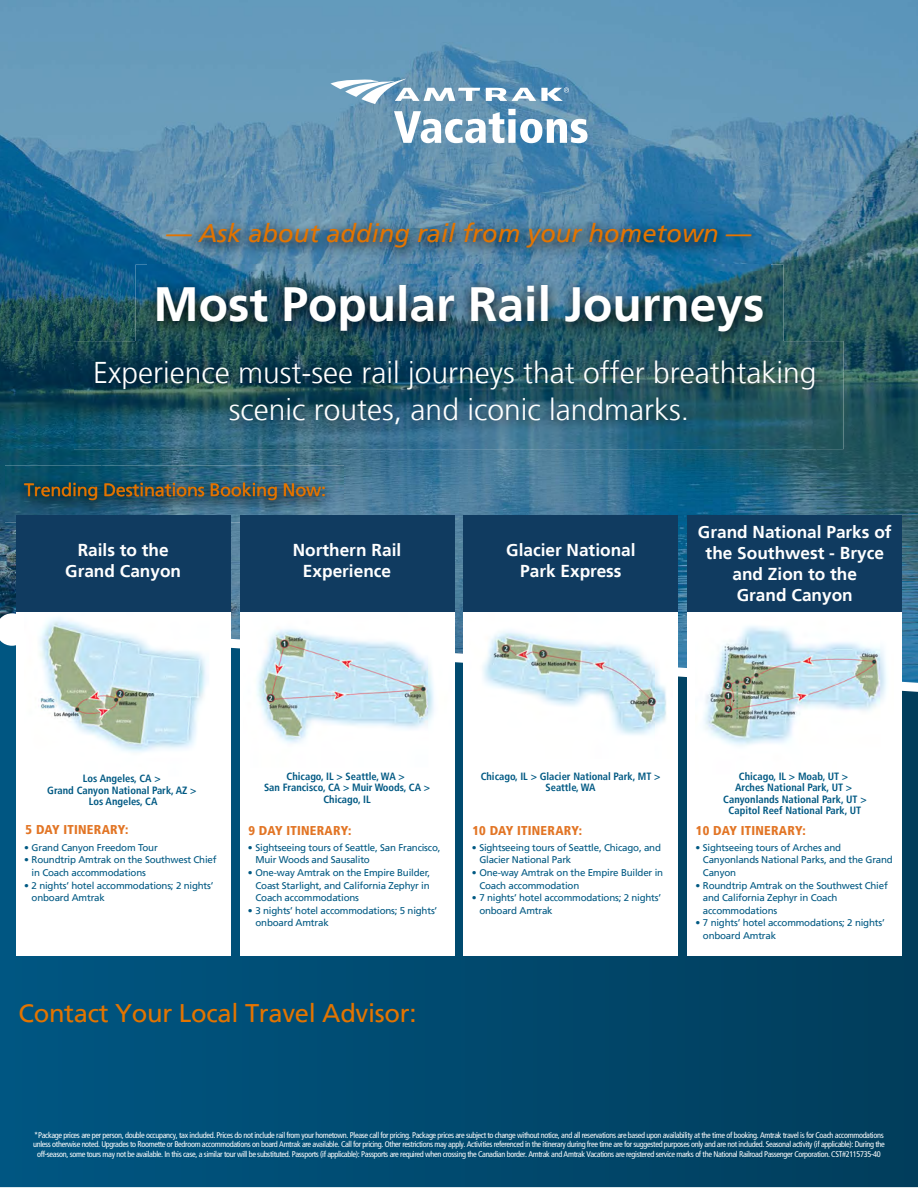
<style>
.page{position:relative;width:918px;height:1188px;background:#fff}
.page>*{position:absolute;margin:0;border:0;box-sizing:border-box;transform-origin:0 0}
.t1{font:700 48px "Frutiger LT";color:#fff}
.t2{font:300 30px/36.8px "Frutiger LT";color:#fff;text-align:center}
.t3{font:italic 25.5px "Frutiger LT";color:#e37400}
.t4{font:25.5px "Frutiger LT";letter-spacing:-.01em;color:#e37400}
.t5{font:18px "Frutiger LT";letter-spacing:-.01em;color:#e37400}
.t6{font:700 17.25px/21px "Frutiger LT";color:#fff;text-align:center}
.t7{font:900 condensed 12.75px "Frutiger LT";letter-spacing:.02em;color:#e27525}
.t8{font:700 condensed 10.5px/11.2px "Frutiger LT";color:#005983;text-align:center}
.t9{font:9.75px/12.6px "Frutiger LT";letter-spacing:-.02em;color:#005983}
.t10{font:condensed 8.25px/9.9px "Frutiger LT";letter-spacing:-.04em;color:#fff;text-align:center}
</style>
<div class="page">
<svg style="left:0;top:693px;width:918px;height:494px;background:#014a6f"></svg>
<img style="left:0;top:0;width:918px;height:211px">
<img style="left:0;top:211px;width:148px;height:160px">
<img style="left:770px;top:211px;width:148px;height:160px">
<img style="left:0;top:371px;width:101px;height:242px">
<img style="left:817px;top:371px;width:101px;height:253px">
<img style="left:101px;top:449px;width:716px;height:175px">
<svg style="left:0;top:613px;width:16px;height:6px"></svg>
<svg style="left:0;top:624px;width:918px;height:69px"></svg>
<svg style="left:330px;top:79px;width:258px;height:64px"></svg>
<img style="left:136px;top:265px;width:648px;height:76px">
<img style="left:74px;top:341px;width:770px;height:108px">
<img style="left:148px;top:205px;width:622px;height:66px">
<img style="left:5px;top:466px;width:339px;height:57px">
<img style="left:24px;top:483px;width:301px;height:17px">
<div style="left:16px;top:515px;width:214px;height:441px;background:#fff"></div>
<img style="left:24px;top:611px;width:198px;height:142px">
<div style="left:688px;top:515px;width:214px;height:441px;background:#fff"></div>
<div style="left:464px;top:515px;width:214px;height:441px;background:#fff"></div>
<div style="left:240px;top:515px;width:214px;height:441px;background:#fff"></div>
<img style="left:696px;top:611px;width:198px;height:135px">
<div style="left:688px;top:515px;width:214px;height:96px;background:#103b60"></div>
<div style="left:16px;top:515px;width:214px;height:96px;background:#103b60"></div>
<img style="left:243px;top:611px;width:208px;height:133px">
<div style="left:240px;top:515px;width:214px;height:96px;background:#103b60"></div>
<img style="left:470px;top:611px;width:202px;height:124px">
<div style="left:464px;top:515px;width:214px;height:96px;background:#103b60"></div>
<h3 class="t3" style="left:166px;top:218px;width:587px">— Ask about adding rail from your hometown —</h3>
<h1 class="t1" style="left:154px;top:276px;width:612px">Most Popular Rail Journeys</h1>
<h2 class="t2" style="left:93px;top:355px;width:725px">Experience must-see rail journeys that offer breathtaking scenic routes, and iconic landmarks.</h2>
<h3 class="t5" style="left:24px;top:480px;width:303px">Trending Destinations Booking Now:</h3>
<h3 class="t6" style="left:65px;top:539px;width:117px">Rails to the<br>Grand Canyon</h3>
<h3 class="t6" style="left:293px;top:539px;width:110px">Northern Rail<br>Experience</h3>
<h3 class="t6" style="left:506px;top:539px;width:131px">Glacier National<br>Park Express</h3>
<h3 class="t6" style="left:698px;top:521px;width:195px">Grand National Parks of the Southwest - Bryce and Zion to the<br>Grand Canyon</h3>
<p class="t8" style="left:47px;top:773px;width:151px">Los Angeles, CA &gt;<br>Grand Canyon National Park, AZ &gt;<br>Los Angeles, CA</p>
<p class="t8" style="left:264px;top:771px;width:168px">Chicago, IL &gt; Seattle, WA &gt;<br>San Francisco, CA &gt; Muir Woods, CA &gt;<br>Chicago, IL</p>
<p class="t8" style="left:481px;top:771px;width:181px">Chicago, IL &gt; Glacier National Park, MT &gt;<br>Seattle, WA</p>
<p class="t8" style="left:723px;top:771px;width:145px">Chicago, IL &gt; Moab, UT &gt;<br>Arches National Park, UT &gt;<br>Canyonlands National Park, UT &gt;<br>Capitol Reef National Park, UT</p>
<h3 class="t7" style="left:26px;top:822px;width:104px">5 DAY ITINERARY:</h3>
<p class="t9" style="left:24px;top:841px;width:135px">• Grand Canyon Freedom Tour</p>
<p class="t9" style="left:32px;top:854px;width:186px;text-indent:-7px">• Roundtrip Amtrak on the Southwest Chief in Coach accommodations</p>
<p class="t9" style="left:32px;top:879px;width:183px;text-indent:-7px">• 2 nights’ hotel accommodations; 2 nights’ onboard Amtrak</p>
<h3 class="t7" style="left:249px;top:823px;width:104px">9 DAY ITINERARY:</h3>
<h3 class="t7" style="left:472px;top:823px;width:111px">10 DAY ITINERARY:</h3>
<h3 class="t7" style="left:696px;top:823px;width:111px">10 DAY ITINERARY:</h3>
<p class="t9" style="left:255px;top:841px;width:187px;text-indent:-7px">• Sightseeing tours of Seattle, San Francisco,<br>Muir Woods and Sausalito</p>
<p class="t9" style="left:255px;top:866px;width:176px;text-align:justify;text-indent:-7px">• One-way Amtrak on the Empire Builder, Coast Starlight, and California Zephyr in Coach accommodations</p>
<p class="t9" style="left:255px;top:904px;width:183px;text-indent:-7px">• 3 nights’ hotel accommodations; 5 nights’ onboard Amtrak</p>
<p class="t9" style="left:479px;top:841px;width:183px;text-indent:-7px">• Sightseeing tours of Seattle, Chicago, and<br>Glacier National Park</p>
<p class="t9" style="left:479px;top:866px;width:185px;text-indent:-7px">• One-way Amtrak on the Empire Builder in<br>Coach accommodation</p>
<p class="t9" style="left:479px;top:892px;width:183px;text-indent:-7px">• 7 nights’ hotel accommodations; 2 nights’ onboard Amtrak</p>
<p class="t9" style="left:703px;top:841px;width:191px;text-indent:-7px">• Sightseeing tours of Arches and<br>Canyonlands National Parks, and the Grand<br>Canyon</p>
<p class="t9" style="left:703px;top:879px;width:186px;text-indent:-7px">• Roundtrip Amtrak on the Southwest Chief and California Zephyr in Coach accommodations</p>
<p class="t9" style="left:703px;top:917px;width:183px;text-indent:-7px">• 7 nights’ hotel accommodations; 2 nights’ onboard Amtrak</p>
<h3 class="t4" style="left:18px;top:998px;width:399px">Contact Your Local Travel Advisor:</h3>
<p class="t10" style="left:33px;top:1130px;width:853px">*Package prices are per person, double occupancy, tax included. Prices do not include rail from your hometown. Please call for pricing. Package prices are subject to change without notice, and all reservations are based upon availability at the time of booking. Amtrak travel is for Coach accommodations unless otherwise noted. Upgrades to Roomette or Bedroom accommodations on board Amtrak are available. Call for pricing. Other restrictions may apply. Activities referenced in the itinerary during free time are for suggested purposes only and are not included. Seasonal activity (if applicable): During the off-season, some tours may not be available. In this case, a similar tour will be substituted. Passports (if applicable): Passports are required when crossing the Canadian border. Amtrak and Amtrak Vacations are registered service marks of the National Railroad Passenger Corporation. CST#2115735-40</p>
</div>
